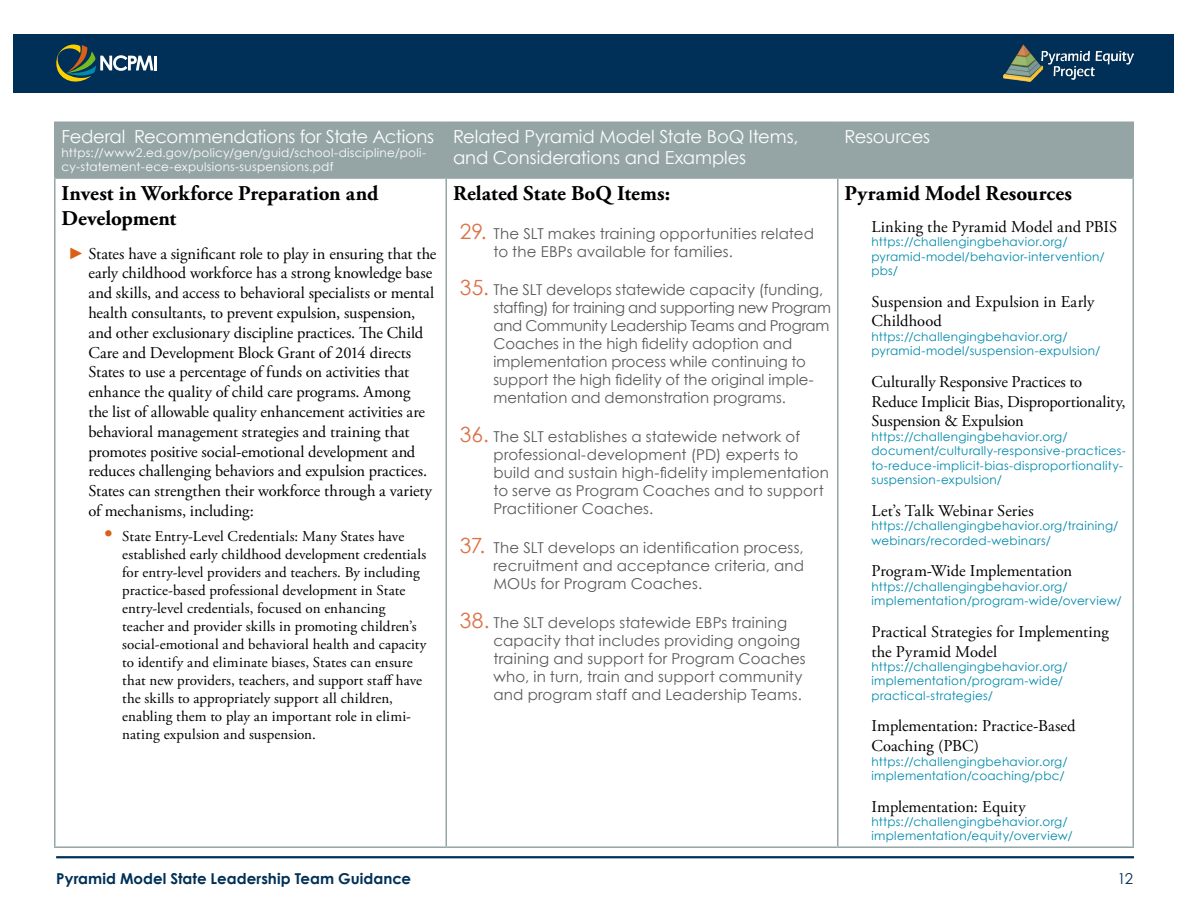
<style>
.page{position:relative;width:1188px;height:918px;background:#fff}
.page>*{position:absolute;margin:0;border:0;box-sizing:border-box;transform-origin:0 0}
.Heading_3{font:700 21px/25.2px "Adobe Garamond Pro";color:#000}
.Heading_2{font:18px/21.6px "Century Gothic";letter-spacing:-.015em;color:#fcfeff}
.Bullet_list_1{font:16.5px/19.8px "Adobe Garamond Pro";letter-spacing:-.005em;color:#000}
.Resource_item{font:16.5px/19.8px "Adobe Garamond Pro";letter-spacing:-.005em;color:#000}
.BoQ_Item{font:15px/18px "Century Gothic";letter-spacing:.01em;color:#58595b}
.Bullet_List_2{font:15px/18px "Adobe Garamond Pro";letter-spacing:.005em;color:#000}
.t1{font:700 15px "Century Gothic";color:#003057}
.t2{font:15px "Century Gothic";color:#003057}
.Resource_item-2{font:12px/14.4px "Century Gothic";letter-spacing:.02em;color:#008aac}
.Heading_2-2{font:12px/14.4px "Century Gothic";letter-spacing:.02em;color:#fcfeff}
.s1{font-family:"Century Gothic";color:#da6016}
.s2{font-family:"Century Gothic";font-size:21px;color:#da6016}
.s3{font-size:21px;color:#dc734a}
</style>
<div class="page">
<hr style="left:56px;top:856px;width:1078px;height:2px;background:#003057">
<div style="left:14px;top:34px;width:1160px;height:58px;background:#003057"></div>
<hr style="left:154px;top:56px;width:3px;height:14px;background:#fff">
<svg style="left:56px;top:44px;width:97px;height:38px"></svg>
<img style="left:1004px;top:44px;width:130px;height:38px">
<div style="left:56px;top:123px;width:1076px;height:54px;background:#95a5a5"></div>
<hr style="left:54px;top:122px;width:392px;height:1px;background:#95a5a5">
<hr style="left:54px;top:123px;width:2px;height:54px;background:#95a5a5">
<hr style="left:446px;top:122px;width:392px;height:1px;background:#95a5a5">
<hr style="left:446px;top:123px;width:1px;height:54px;background:#95a5a5">
<hr style="left:838px;top:122px;width:296px;height:1px;background:#95a5a5">
<hr style="left:837px;top:123px;width:1px;height:54px;background:#95a5a5">
<hr style="left:1132px;top:123px;width:2px;height:54px;background:#95a5a5">
<hr style="left:54px;top:179px;width:2px;height:667px;background:#95a5a5">
<hr style="left:446px;top:179px;width:1px;height:667px;background:#95a5a5">
<hr style="left:837px;top:179px;width:1px;height:667px;background:#95a5a5">
<hr style="left:1132px;top:179px;width:2px;height:667px;background:#95a5a5">
<hr style="left:54px;top:846px;width:392px;height:2px;background:#95a5a5">
<hr style="left:446px;top:846px;width:392px;height:2px;background:#95a5a5">
<hr style="left:838px;top:846px;width:296px;height:2px;background:#95a5a5">
<hr style="left:54px;top:177px;width:392px;height:2px;background:#95a5a5">
<hr style="left:446px;top:177px;width:392px;height:2px;background:#95a5a5">
<hr style="left:838px;top:177px;width:296px;height:2px;background:#95a5a5">
<h2 class="Heading_2" style="left:62px;top:125px;width:374px">Federal Recommendations for State Actions</h2>
<h2 class="Heading_2-2" style="left:62px;top:145px;width:366px">https://www2.ed.gov/policy/gen/guid/school-discipline/poli&shy;cy-statement-ece-expulsions-suspensions.pdf</h2>
<h3 class="Heading_3" style="left:62px;top:181px;width:318px">Invest in Workforce Preparation and<br>Development</h3>
<p class="Bullet_list_1" style="left:88px;top:244px;width:349px;text-indent:-20px"><span class="s1">►</span> States have a significant role to play in ensuring that the early childhood workforce has a strong knowledge base and skills, and access to behavioral specialists or mental health consultants, to prevent expulsion, suspension, and other exclusionary discipline practices. The Child Care and Development Block Grant of 2014 directs States to use a percentage of funds on activities that enhance the quality of child care programs. Among<br>the list of allowable quality enhancement activities are behavioral management strategies and training that promotes positive social-emotional development and reduces challenging behaviors and expulsion practices.<br>States can strengthen their workforce through a variety of mechanisms, including:</p>
<p class="Bullet_List_2" style="left:122px;top:527px;width:306px;text-indent:-20px"><span class="s2">•</span> State Entry-Level Credentials: Many States have established early childhood development credentials for entry-level providers and teachers. By including practice-based professional development in State entry-level credentials, focused on enhancing teacher and provider skills in promoting children’s social-emotional and behavioral health and capacity to identify and eliminate biases, States can ensure that new providers, teachers, and support staff have the skills to appropriately support all children, enabling them to play an important role in elimi&shy;nating expulsion and suspension.</p>
<h2 class="Heading_2" style="left:453px;top:125px;width:347px">Related Pyramid Model State BoQ Items, and Considerations and Examples</h2>
<h2 class="Heading_2" style="left:844px;top:125px;width:87px">Resources</h2>
<h3 class="Heading_3" style="left:453px;top:181px;width:219px">Related State BoQ Items:</h3>
<p class="BoQ_Item" style="left:494px;top:224px;width:322px;text-indent:-34px"><span class="s3">29.</span> The SLT makes training opportunities related to the EBPs available for families.</p>
<p class="BoQ_Item" style="left:494px;top:281px;width:339px;text-indent:-34px"><span class="s3">35.</span> The SLT develops statewide capacity (funding, staffing) for training and supporting new Program and Community Leadership Teams and Program Coaches in the high fidelity adoption and implementation process while continuing to support the high fidelity of the original imple&shy;mentation and demonstration programs.</p>
<p class="BoQ_Item" style="left:494px;top:427px;width:337px;text-indent:-34px"><span class="s3">36.</span> The SLT establishes a statewide network of professional-development (PD) experts to build and sustain high-fidelity implementation to serve as Program Coaches and to support Practitioner Coaches.</p>
<p class="BoQ_Item" style="left:494px;top:538px;width:312px;text-align:justify;text-indent:-34px"><span class="s3">37.</span> The SLT develops an identification process, recruitment and acceptance criteria, and MOUs for Program Coaches.</p>
<p class="BoQ_Item" style="left:494px;top:613px;width:314px;text-indent:-34px"><span class="s3">38.</span> The SLT develops statewide EBPs training capacity that includes providing ongoing training and support for Program Coaches who, in turn, train and support community and program staff and Leadership Teams.</p>
<h3 class="Heading_3" style="left:844px;top:181px;width:229px">Pyramid Model Resources</h3>
<p class="Resource_item" style="left:872px;top:217px;width:247px">Linking the Pyramid Model and PBIS</p>
<p class="Resource_item-2" style="left:872px;top:234px;width:235px">https://challengingbehavior.org/ pyramid-model/behavior-intervention/ pbs/</p>
<p class="Resource_item" style="left:872px;top:292px;width:224px">Suspension and Expulsion in Early<br>Childhood</p>
<p class="Resource_item-2" style="left:872px;top:329px;width:230px">https://challengingbehavior.org/ pyramid-model/suspension-expulsion/</p>
<p class="Resource_item" style="left:872px;top:372px;width:256px">Culturally Responsive Practices to<br>Reduce Implicit Bias, Disproportionality,<br>Suspension &amp; Expulsion</p>
<p class="Resource_item-2" style="left:872px;top:429px;width:256px">https://challengingbehavior.org/ document/culturally-responsive-practices&shy;to-reduce-implicit-bias-disproportionality&shy;suspension-expulsion/</p>
<p class="Resource_item" style="left:872px;top:501px;width:164px">Let’s Talk Webinar Series</p>
<p class="Resource_item-2" style="left:872px;top:518px;width:249px">https://challengingbehavior.org/training/ webinars/recorded-webinars/</p>
<p class="Resource_item" style="left:872px;top:562px;width:202px">Program-Wide Implementation</p>
<p class="Resource_item-2" style="left:872px;top:579px;width:252px">https://challengingbehavior.org/ implementation/program-wide/overview/</p>
<p class="Resource_item" style="left:872px;top:622px;width:239px">Practical Strategies for Implementing the Pyramid Model</p>
<p class="Resource_item-2" style="left:872px;top:659px;width:198px">https://challengingbehavior.org/ implementation/program-wide/ practical-strategies/</p>
<p class="Resource_item" style="left:872px;top:717px;width:206px">Implementation: Practice-Based<br>Coaching (PBC)</p>
<p class="Resource_item-2" style="left:872px;top:754px;width:198px">https://challengingbehavior.org/ implementation/coaching/pbc/</p>
<p class="Resource_item" style="left:872px;top:797px;width:156px">Implementation: Equity</p>
<p class="Resource_item-2" style="left:872px;top:814px;width:203px">https://challengingbehavior.org/ implementation/equity/overview/</p>
<p class="t1" style="left:56px;top:867px;width:357px">Pyramid Model State Leadership Team Guidance</p>
<p class="t2" style="left:1118px;top:868px;width:17px">12</p>
</div>
